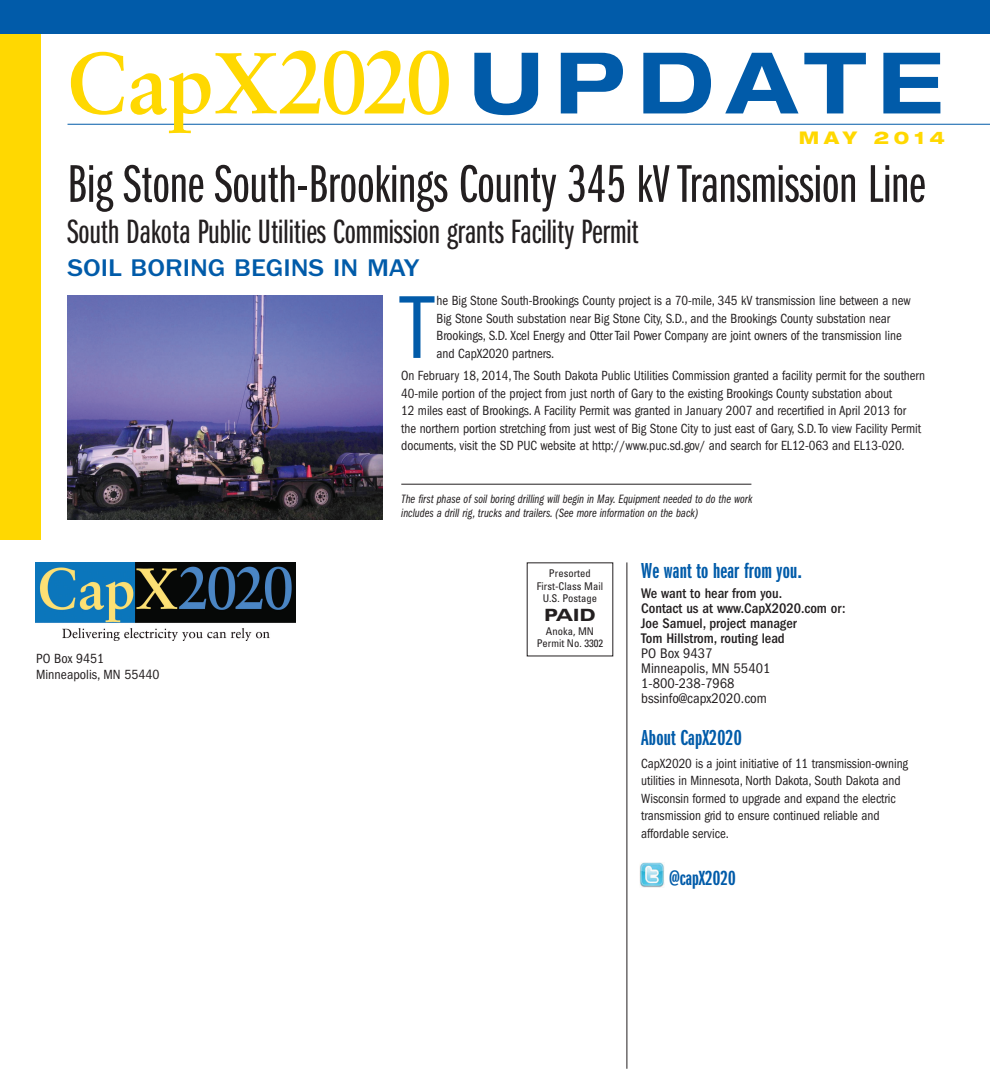
<style>
.page{position:relative;width:990px;height:1080px;background:#fff}
.page>*{position:absolute;margin:0;border:0;box-sizing:border-box;transform-origin:0 0}
.t1{font:condensed 92.38px "Franklin Gothic";color:#015ba9;scale:.95 1}
.t2{font:700 expanded 85px "Helvetica Neue";letter-spacing:.14em;color:#015ba9}
.t3{font:55px "Franklin Gothic Book X Cmpr";color:#231f20;scale:1.1 1}
.t4{font:35px "Franklin Gothic Book X Cmpr";color:#231f20;scale:1.1 1}
.t5{font:500 25px "Franklin Gothic";color:#015ba9;scale:1.1 1}
.t6{font:22.5px "Franklin Gothic Demi X Cmpr";letter-spacing:.005em;color:#015ba9;scale:1.1 1}
.t7{font:21.25px "Franklin Gothic Demi X Cmpr";color:#015ba9;scale:1.1 1}
.t8{font:800 expanded 17.5px "Helvetica Neue";letter-spacing:.265em;color:#ffd801}
.t9{font:900 expanded 16.88px "Univers";color:#231f20}
.t10{font:500 condensed 14.38px/15px "Franklin Gothic";color:#231f20}
.t11{font:condensed 14.38px/15px "Franklin Gothic";color:#231f20}
.t12{font:condensed 13.75px/17.5px "Franklin Gothic";letter-spacing:-.005em;color:#231f20;scale:.95 1}
.t13{font:condensed 13.75px/16.5px "Franklin Gothic";letter-spacing:-.005em;color:#231f20}
.t14{font:12.5px/13.8px "Franklin Gothic Book Cmpr Ital";color:#231f20}
.t15{font:condensed 10.62px/12.5px "Univers";color:#231f20;text-align:center}
.s1{font-family:"Sabon";font-stretch:normal;font-size:86.5px;color:#ffd801}
.s2{font-family:"Sabon";font-stretch:normal;font-size:89.25px;color:#ffd801}
</style>
<div class="page">
<div style="left:0;top:0;width:41px;height:540px;background:#ffd801"></div>
<div style="left:0;top:0;width:990px;height:34px;background:#015ba9"></div>
<img style="left:35px;top:562px;width:261px;height:78px">
<hr style="left:627px;top:562px;width:1px;height:507px;background:#231f20">
<img style="left:640px;top:862px;width:24px;height:25px">
<img style="left:67px;top:295px;width:315px;height:225px">
<hr style="left:68px;top:124px;width:922px;height:1px;background:#015ba9">
<hr style="left:401px;top:484px;width:350px;height:1px;background:#231f20">
<h2 class="t2" style="left:68px;top:52px;width:878px"><span class="s1">CapX</span><span class="s2">2020</span> UPDATE</h2>
<p class="t8" style="left:799px;top:131px;width:148px">MAY 2014</p>
<h3 class="t3" style="left:67px;top:165px;width:781px">Big Stone South-Brookings County 345 kV Transmission Line</h3>
<h3 class="t4" style="left:67px;top:220px;width:521px">South Dakota Public Utilities Commission grants Facility Permit</h3>
<h3 class="t5" style="left:67px;top:258px;width:321px">SOIL BORING BEGINS IN MAY</h3>
<h1 class="t1" style="left:401px;top:296px;width:35px">T</h1>
<p class="t12" style="left:437px;top:293px;width:501px">he Big Stone South-Brookings County project is a 70-mile, 345 kV transmission line between a new Big Stone South substation near Big Stone City, S.D., and the Brookings County substation near Brookings, S.D. Xcel Energy and Otter Tail Power Company are joint owners of the transmission line and CapX2020 partners.</p>
<p class="t12" style="left:401px;top:368px;width:553px">On February 18, 2014, The South Dakota Public Utilities Commission granted a facility permit for the southern 40-mile portion of the project from just north of Gary to the existing Brookings County substation about<br>12 miles east of Brookings. A Facility Permit was granted in January 2007 and recertified in April 2013 for<br>the northern portion stretching from just west of Big Stone City to just east of Gary, S.D. To view Facility Permit documents, visit the SD PUC website at http://www.puc.sd.gov/ and search for EL12-063 and EL13-020.</p>
<p class="t13" style="left:36px;top:651px;width:125px">PO Box 9451<br>Minneapolis, MN 55440</p>
<p class="t14" style="left:401px;top:493px;width:353px">The first phase of soil boring drilling will begin in May. Equipment needed to do the work includes a drill rig, trucks and trailers. (See more information on the back)</p>
<p class="t15" style="left:537px;top:568px;width:68px">Presorted<br>First-Class Mail<br>U.S. Postage</p>
<p class="t9" style="left:544px;top:609px;width:53px">PAID</p>
<p class="t15" style="left:537px;top:626px;width:68px">Anoka, MN<br>Permit No. 3302</p>
<h3 class="t6" style="left:641px;top:562px;width:148px">We want to hear from you.</h3>
<p class="t10" style="left:641px;top:587px;width:206px">We want to hear from you.<br>Contact us at www.CapX2020.com or:<br>Joe Samuel, project manager<br>Tom Hillstrom, routing lead</p>
<p class="t11" style="left:641px;top:647px;width:131px">PO Box 9437<br>Minneapolis, MN 55401<br>1-800-238-7968 bssinfo@capx2020.com</p>
<h3 class="t6" style="left:641px;top:730px;width:93px">About CapX2020</h3>
<p class="t12" style="left:641px;top:756px;width:282px">CapX2020 is a joint initiative of 11 transmission-owning utilities in Minnesota, North Dakota, South Dakota and Wisconsin formed to upgrade and expand the electric transmission grid to ensure continued reliable and affordable service.</p>
<h3 class="t7" style="left:669px;top:871px;width:62px">@capX2020</h3>
</div>
